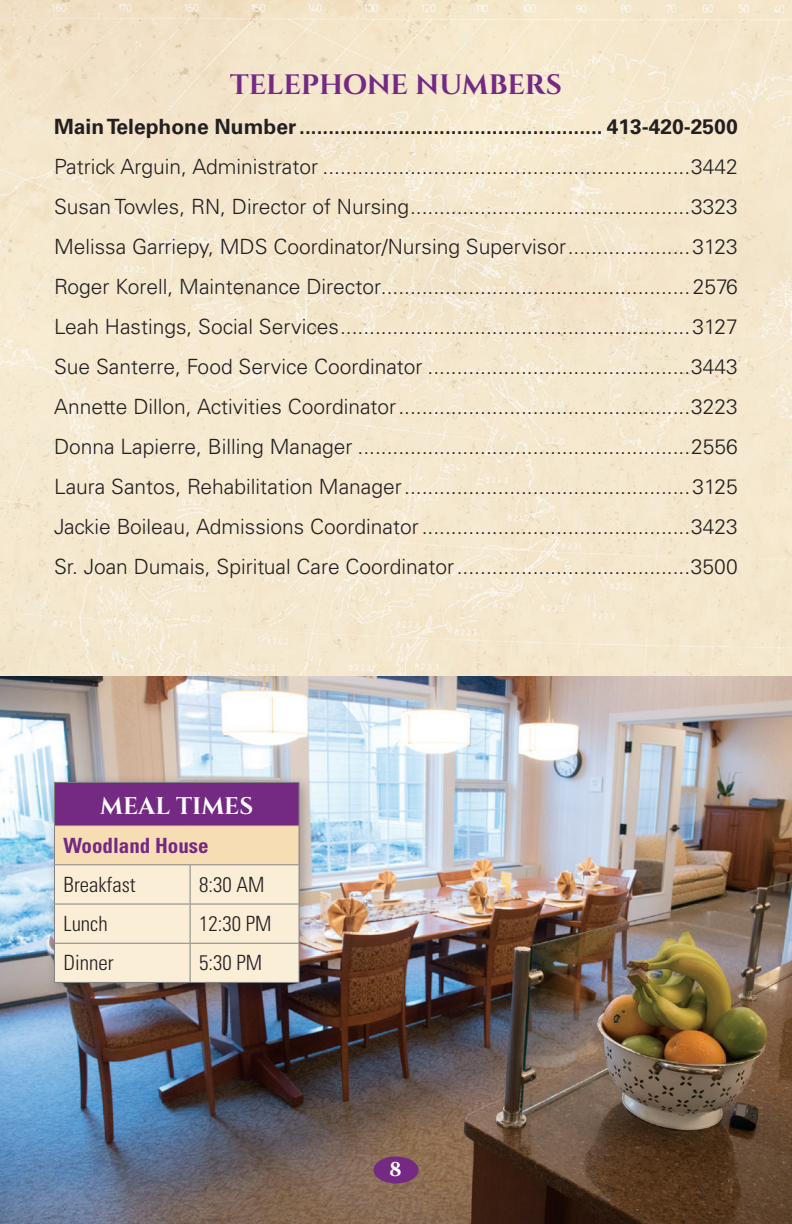
<style>
.page{position:relative;width:792px;height:1224px;background:#fff}
.page>*{position:absolute;margin:0;border:0;box-sizing:border-box;transform-origin:0 0}
.SUBHEAD{font:700 28px "Cinzel";letter-spacing:-.005em;color:#742983}
.SUBHEAD-2{font:700 24px "Cinzel";color:#fff}
.body{font:300 21px "Univers LT Std";color:#231f20}
.body-2{font:700 21px "Univers LT Std";color:#231f20}
.body-3{font:300 condensed 21px "Univers LT Std";color:#231f20}
.SubSub{font:700 condensed 21px "Univers LT Std";color:#742983}
.SUBHEAD-3{font:700 20px "Cinzel";color:#fff}
</style>
<div class="page">
<img style="left:0;top:0;width:792px;height:676px">
<img style="left:0;top:676px;width:792px;height:548px">
<div style="left:374px;top:1156px;width:44px;height:28px;background:#742983;border-radius:50%"></div>
<div style="left:46px;top:774px;width:267px;height:223px;background:#231f20;opacity:.3"></div>
<div style="left:54px;top:782px;width:245px;height:44px;background:#742983"></div>
<div style="left:54px;top:826px;width:245px;height:39px;background:#f7ddb4"></div>
<div style="left:55px;top:865px;width:244px;height:117px;background:#fbeed7"></div>
<hr style="left:54px;top:782px;width:136px;height:1px;background:#808285">
<hr style="left:54px;top:783px;width:1px;height:42px;background:#808285">
<hr style="left:190px;top:782px;width:110px;height:1px;background:#808285">
<hr style="left:299px;top:783px;width:1px;height:42px;background:#808285">
<hr style="left:54px;top:825px;width:136px;height:1px;background:#808285">
<hr style="left:54px;top:826px;width:1px;height:38px;background:#808285">
<hr style="left:190px;top:825px;width:110px;height:1px;background:#808285">
<hr style="left:299px;top:826px;width:1px;height:38px;background:#808285">
<hr style="left:54px;top:864px;width:136px;height:1px;background:#808285">
<hr style="left:54px;top:865px;width:1px;height:39px;background:#808285">
<hr style="left:190px;top:864px;width:110px;height:1px;background:#808285">
<hr style="left:190px;top:865px;width:1px;height:39px;background:#808285">
<hr style="left:299px;top:865px;width:1px;height:39px;background:#808285">
<hr style="left:54px;top:904px;width:136px;height:1px;background:#808285">
<hr style="left:54px;top:905px;width:1px;height:38px;background:#808285">
<hr style="left:190px;top:904px;width:110px;height:1px;background:#808285">
<hr style="left:190px;top:905px;width:1px;height:38px;background:#808285">
<hr style="left:299px;top:905px;width:1px;height:38px;background:#808285">
<hr style="left:54px;top:943px;width:136px;height:1px;background:#808285">
<hr style="left:54px;top:944px;width:1px;height:38px;background:#808285">
<hr style="left:190px;top:943px;width:110px;height:1px;background:#808285">
<hr style="left:190px;top:944px;width:1px;height:38px;background:#808285">
<hr style="left:299px;top:944px;width:1px;height:38px;background:#808285">
<hr style="left:54px;top:982px;width:136px;height:1px;background:#808285">
<hr style="left:190px;top:982px;width:110px;height:1px;background:#808285">
<p class="SUBHEAD" style="left:230px;top:68px;width:333px">TELEPHONE NUMBERS</p>
<p class="body-2" style="left:54px;top:115px;width:686px">Main Telephone Number.................................................... 413-420-2500</p>
<p class="body" style="left:54px;top:154px;width:685px">Patrick Arguin, Administrator ...............................................................3442</p>
<p class="body" style="left:54px;top:194px;width:685px">Susan Towles, RN, Director of Nursing................................................3323</p>
<p class="body" style="left:54px;top:234px;width:685px">Melissa Garriepy, MDS Coordinator/Nursing Supervisor.....................3123</p>
<p class="body" style="left:54px;top:274px;width:685px">Roger Korell, Maintenance Director.....................................................2576</p>
<p class="body" style="left:54px;top:314px;width:685px">Leah Hastings, Social Services............................................................3127</p>
<p class="body" style="left:54px;top:354px;width:685px">Sue Santerre, Food Service Coordinator .............................................3443</p>
<p class="body" style="left:54px;top:394px;width:685px">Annette Dillon, Activities Coordinator..................................................3223</p>
<p class="body" style="left:54px;top:434px;width:685px">Donna Lapierre, Billing Manager .........................................................2556</p>
<p class="body" style="left:54px;top:474px;width:685px">Laura Santos, Rehabilitation Manager.................................................3125</p>
<p class="body" style="left:54px;top:514px;width:685px">Jackie Boileau, Admissions Coordinator..............................................3423</p>
<p class="body" style="left:54px;top:554px;width:686px">Sr. Joan Dumais, Spiritual Care Coordinator........................................3500</p>
<p class="SUBHEAD-2" style="left:100px;top:791px;width:155px">MEAL TIMES</p>
<p class="SubSub" style="left:64px;top:832px;width:147px">Woodland House</p>
<p class="body-3" style="left:64px;top:872px;width:74px">Breakfast</p>
<p class="body-3" style="left:199px;top:872px;width:67px">8:30 AM</p>
<p class="body-3" style="left:64px;top:911px;width:46px">Lunch</p>
<p class="body-3" style="left:199px;top:911px;width:74px">12:30 PM</p>
<p class="body-3" style="left:64px;top:950px;width:52px">Dinner</p>
<p class="body-3" style="left:199px;top:950px;width:64px">5:30 PM</p>
<p class="SUBHEAD-3" style="left:389px;top:1157px;width:14px">8</p>
</div>
